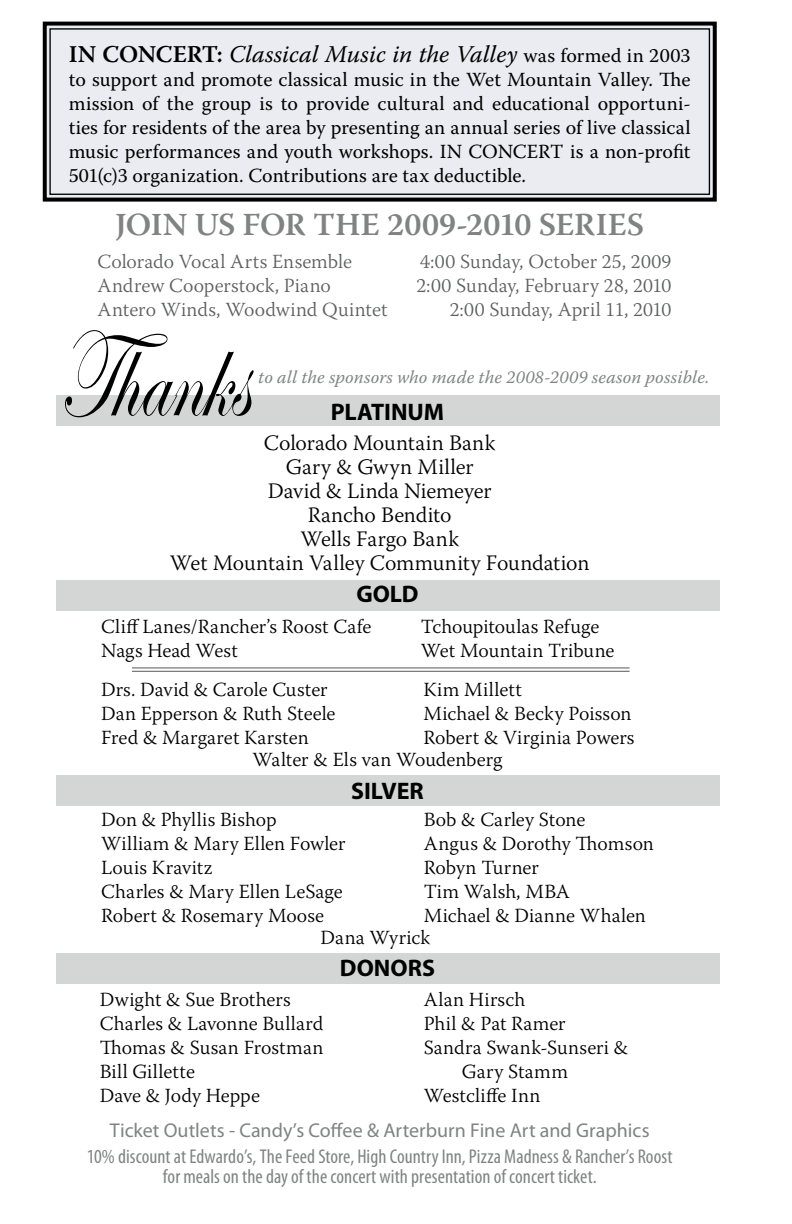
<style>
.page{position:relative;width:792px;height:1224px;background:#fff}
.page>*{position:absolute;margin:0;border:0;box-sizing:border-box;transform-origin:0 0}
.t1{font:126px "Edwardian Script ITC";letter-spacing:.005em;color:#000;scale:.7 1}
.t2{font:600 32px "Warnock Pro";color:#818383}
.t3{font:italic 24px "Warnock Pro";letter-spacing:-.005em;color:#000}
.t4{font:700 24px "Myriad Pro";color:#000}
.t5{font:300 22px/24px "Warnock Pro";color:#000;text-align:center}
.t6{font:300 20px/24px "Warnock Pro";letter-spacing:.005em;color:#000}
.t7{font:20px/24px "Warnock Pro";color:#000;text-align:justify}
.t8{font:300 20px "Warnock Pro";letter-spacing:.005em;color:#5f6060}
.t9{font:condensed 20px/20px "Myriad Pro";letter-spacing:.005em;color:#818383;text-align:center}
.t10{font:20px "Myriad Pro";color:#818383}
.t11{font:italic 18px "Warnock Pro";letter-spacing:.01em;color:#818383}
.s1{font-weight:600;font-style:normal}
.s2{font-style:normal;font-size:20px}
</style>
<div class="page">
<svg style="left:42px;top:21px;width:675px;height:181px;background:#dcdee3"></svg>
<div style="left:49px;top:28px;width:661px;height:167px;border:1px solid #000"></div>
<div style="left:56px;top:953px;width:664px;height:31px;background:#d4d5d5"></div>
<div style="left:56px;top:395px;width:664px;height:31px;background:#d4d5d5"></div>
<hr style="left:132px;top:668px;width:498px;height:1px;background:#565757">
<hr style="left:132px;top:671px;width:498px;height:1px;background:#565757">
<div style="left:56px;top:580px;width:664px;height:31px;background:#d4d5d5"></div>
<div style="left:56px;top:775px;width:664px;height:31px;background:#d4d5d5"></div>
<p class="t3" style="left:69px;top:39px;width:623px"><span class="s1">IN CONCERT:</span> Classical Music in the Valley <span class="s2">was formed in 2003</span></p>
<p class="t7" style="left:69px;top:67px;width:624px">to support and promote classical music in the Wet Mountain Valley. The mission of the group is to provide cultural and educational opportuni&shy;ties for residents of the area by presenting an annual series of live classical music performances and youth workshops. IN CONCERT is a non-profit 501(c)3 organization. Contributions are tax deductible.</p>
<h2 class="t2" style="left:115px;top:206px;width:530px">JOIN US FOR THE 2009-2010 SERIES</h2>
<p class="t8" style="left:98px;top:250px;width:256px">Colorado Vocal Arts Ensemble</p>
<p class="t8" style="left:420px;top:250px;width:253px">4:00 Sunday, October 25, 2009</p>
<p class="t8" style="left:98px;top:274px;width:235px">Andrew Cooperstock, Piano</p>
<p class="t8" style="left:416px;top:274px;width:256px">2:00 Sunday, February 28, 2010</p>
<p class="t8" style="left:98px;top:298px;width:292px">Antero Winds, Woodwind Quintet</p>
<p class="t8" style="left:450px;top:298px;width:223px">2:00 Sunday, April 11, 2010</p>
<h1 class="t1" style="left:58px;top:307px;width:273px">Thanks</h1>
<p class="t11" style="left:258px;top:366px;width:453px">to all the sponsors who made the 2008-2009 season possible.</p>
<p class="t4" style="left:331px;top:396px;width:115px">PLATINUM</p>
<p class="t5" style="left:170px;top:431px;width:421px">Colorado Mountain Bank<br>Gary &amp; Gwyn Miller<br>David &amp; Linda Niemeyer<br>Rancho Bendito<br>Wells Fargo Bank<br>Wet Mountain Valley Community Foundation</p>
<p class="t4" style="left:356px;top:578px;width:64px">GOLD</p>
<p class="t6" style="left:101px;top:614px;width:272px">Cliff Lanes/Rancher’s Roost Cafe<br>Nags Head West</p>
<p class="t6" style="left:421px;top:614px;width:195px">Tchoupitoulas Refuge<br>Wet Mountain Tribune</p>
<p class="t6" style="left:101px;top:677px;width:236px">Drs. David &amp; Carole Custer<br>Dan Epperson &amp; Ruth Steele<br>Fred &amp; Margaret Karsten</p>
<p class="t6" style="left:423px;top:677px;width:213px">Kim Millett<br>Michael &amp; Becky Poisson<br>Robert &amp; Virginia Powers</p>
<p class="t6" style="left:252px;top:747px;width:252px">Walter &amp; Els van Woudenberg</p>
<p class="t4" style="left:351px;top:775px;width:74px">SILVER</p>
<p class="t6" style="left:101px;top:807px;width:246px">Don &amp; Phyllis Bishop<br>William &amp; Mary Ellen Fowler<br>Louis Kravitz<br>Charles &amp; Mary Ellen LeSage<br>Robert &amp; Rosemary Moose</p>
<p class="t6" style="left:424px;top:807px;width:232px">Bob &amp; Carley Stone<br>Angus &amp; Dorothy Thomson<br>Robyn Turner<br>Tim Walsh, MBA<br>Michael &amp; Dianne Whalen</p>
<p class="t6" style="left:321px;top:925px;width:111px">Dana Wyrick</p>
<p class="t4" style="left:340px;top:952px;width:97px">DONORS</p>
<p class="t6" style="left:100px;top:987px;width:225px">Dwight &amp; Sue Brothers<br>Charles &amp; Lavonne Bullard<br>Thomas &amp; Susan Frostman<br>Bill Gillette<br>Dave &amp; Jody Heppe</p>
<p class="t6" style="left:424px;top:987px;width:103px">Alan Hirsch</p>
<p class="t6" style="left:424px;top:1011px;width:143px">Phil &amp; Pat Ramer</p>
<p class="t6" style="left:424px;top:1035px;width:206px">Sandra Swank-Sunseri &amp;</p>
<p class="t6" style="left:462px;top:1059px;width:108px">Gary Stamm</p>
<p class="t6" style="left:424px;top:1083px;width:118px">Westcliffe Inn</p>
<p class="t10" style="left:110px;top:1118px;width:541px">Ticket Outlets - Candy’s Coffee &amp; Arterburn Fine Art and Graphics</p>
<p class="t9" style="left:87px;top:1146px;width:587px">10% discount at Edwardo’s, The Feed Store, High Country Inn, Pizza Madness &amp; Rancher’s Roost for meals on the day of the concert with presentation of concert ticket.</p>
</div>
